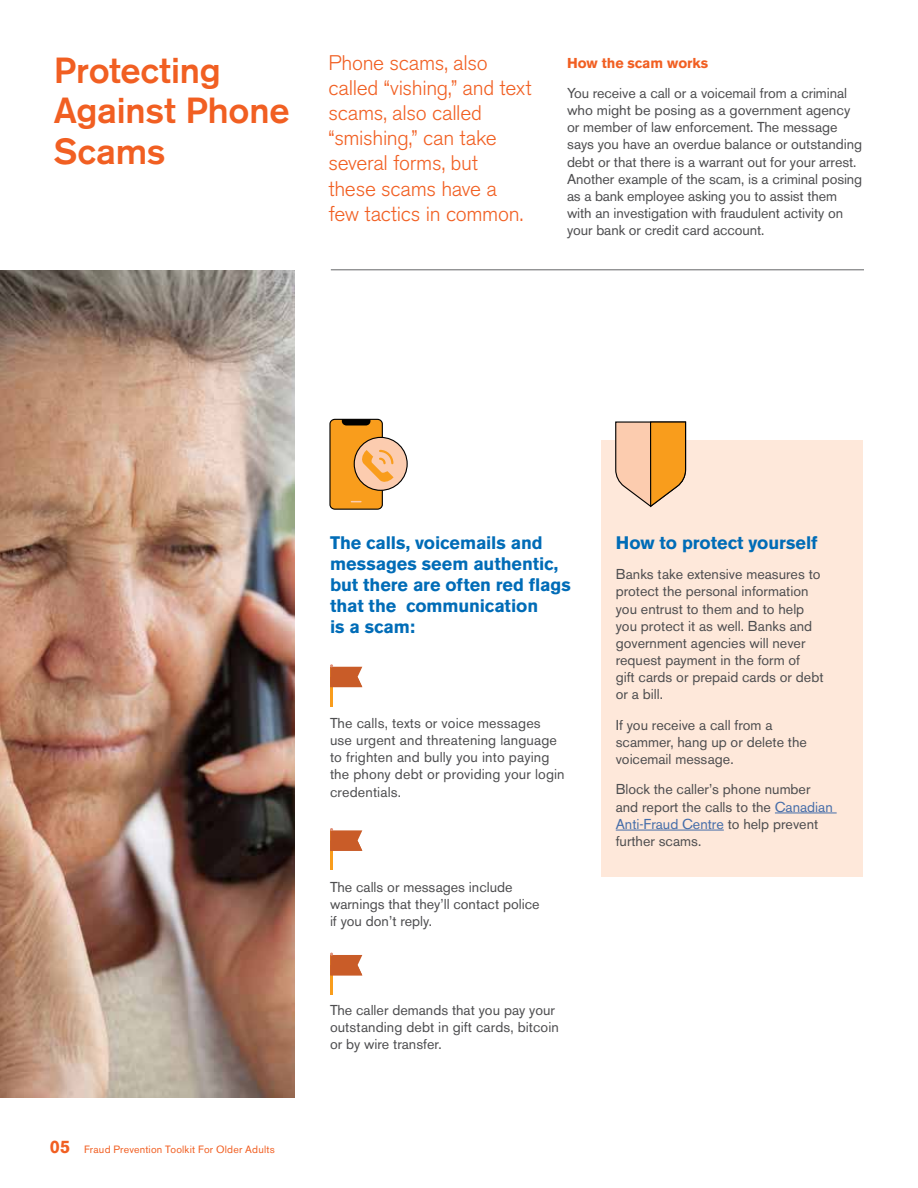
<style>
.page{position:relative;width:918px;height:1188px;background:#fff}
.page>*{position:absolute;margin:0;border:0;box-sizing:border-box;transform-origin:0 0}
.t1{font:500 36px/40.5px "Akzidenz Grotesk BE";letter-spacing:-.005em;color:#f15f22}
.t2{font:300 21px/25.2px "Akzidenz Grotesk BE";letter-spacing:-.015em;color:#f15f22}
.t3{font:700 18px/21px "Akzidenz Grotesk BE";letter-spacing:-.005em;color:#006cb7}
.t4{font:14.25px/17.1px "Akzidenz Grotesk BE";color:#4d4d4f}
.t5{font:700 14.25px "Akzidenz Grotesk BE";color:#f15f22}
.t6{font:10.5px "Akzidenz Grotesk BE";letter-spacing:.02em;color:#f15f22}
.s1{font-weight:700;font-size:18px}
.s2{color:#456da9}
</style>
<div class="page">
<div style="left:602px;top:440px;width:261px;height:437px;background:#fee8da"></div>
<hr style="left:331px;top:270px;width:533px;height:1px;background:#636466">
<hr style="left:775px;top:813px;width:62px;height:1px;background:#456da9">
<hr style="left:616px;top:830px;width:108px;height:1px;background:#456da9">
<hr style="left:330px;top:667px;width:3px;height:39px;background:#f99d1c">
<svg style="left:330px;top:664px;width:32px;height:23px"></svg>
<hr style="left:330px;top:830px;width:3px;height:40px;background:#f99d1c">
<svg style="left:330px;top:828px;width:32px;height:23px"></svg>
<hr style="left:330px;top:955px;width:3px;height:40px;background:#f99d1c">
<svg style="left:330px;top:953px;width:32px;height:22px"></svg>
<div style="left:330px;top:419px;width:52px;height:90px;background:#f99d1c;border-radius:5px"></div>
<div style="left:329px;top:419px;width:54px;height:91px;border:1px solid #000;border-radius:5px"></div>
<svg style="left:342px;top:419px;width:28px;height:7px"></svg>
<div style="left:354px;top:437px;width:53px;height:53px;background:#fcccaf;border-radius:50%"></div>
<div style="left:354px;top:437px;width:54px;height:54px;border:1px solid #000;border-radius:50%"></div>
<svg style="left:355px;top:449px;width:39px;height:34px"></svg>
<img style="left:0;top:270px;width:295px;height:827px">
<svg style="left:615px;top:421px;width:72px;height:87px"></svg>
<h1 class="t1" style="left:54px;top:49px;width:238px">Protecting<br>Against Phone<br>Scams</h1>
<h2 class="t2" style="left:328px;top:50px;width:205px">Phone scams, also called “vishing,” and text scams, also called “smishing,” can take several forms, but<br>these scams have a few tactics in common.</h2>
<p class="t5" style="left:567px;top:55px;width:143px">How the scam works</p>
<p class="t4" style="left:567px;top:85px;width:297px">You receive a call or a voicemail from a criminal who might be posing as a government agency or member of law enforcement. The message says you have an overdue balance or outstanding debt or that there is a warrant out for your arrest.<br>Another example of the scam, is a criminal posing as a bank employee asking you to assist them with an investigation with fraudulent activity on your bank or credit card account.</p>
<p class="t6" style="left:50px;top:1143px;width:227px"><span class="s1">05</span> Fraud Prevention Toolkit For Older Adults</p>
<p class="t3" style="left:330px;top:532px;width:242px">The calls, voicemails and messages seem authentic, but there are often red flags that the communication<br>is a scam:</p>
<p class="t4" style="left:330px;top:715px;width:236px">The calls, texts or voice messages use urgent and threatening language to frighten and bully you into paying the phony debt or providing your login credentials.</p>
<p class="t4" style="left:330px;top:878px;width:211px">The calls or messages include warnings that they’ll contact police if you don’t reply.</p>
<p class="t4" style="left:330px;top:1001px;width:230px">The caller demands that you pay your outstanding debt in gift cards, bitcoin or by wire transfer.</p>
<p class="t3" style="left:616px;top:532px;width:203px">How to protect yourself</p>
<p class="t4" style="left:616px;top:566px;width:209px">Banks take extensive measures to protect the personal information you entrust to them and to help you protect it as well. Banks and government agencies will never request payment in the form of<br>gift cards or prepaid cards or debt or a bill.</p>
<p class="t4" style="left:616px;top:716px;width:193px">If you receive a call from a scammer, hang up or delete the voicemail message.</p>
<p class="t4" style="left:616px;top:781px;width:219px">Block the caller’s phone number and report the calls to the <span class="s2">Canadian<br>Anti-Fraud Centre</span> to help prevent further scams.</p>
</div>
